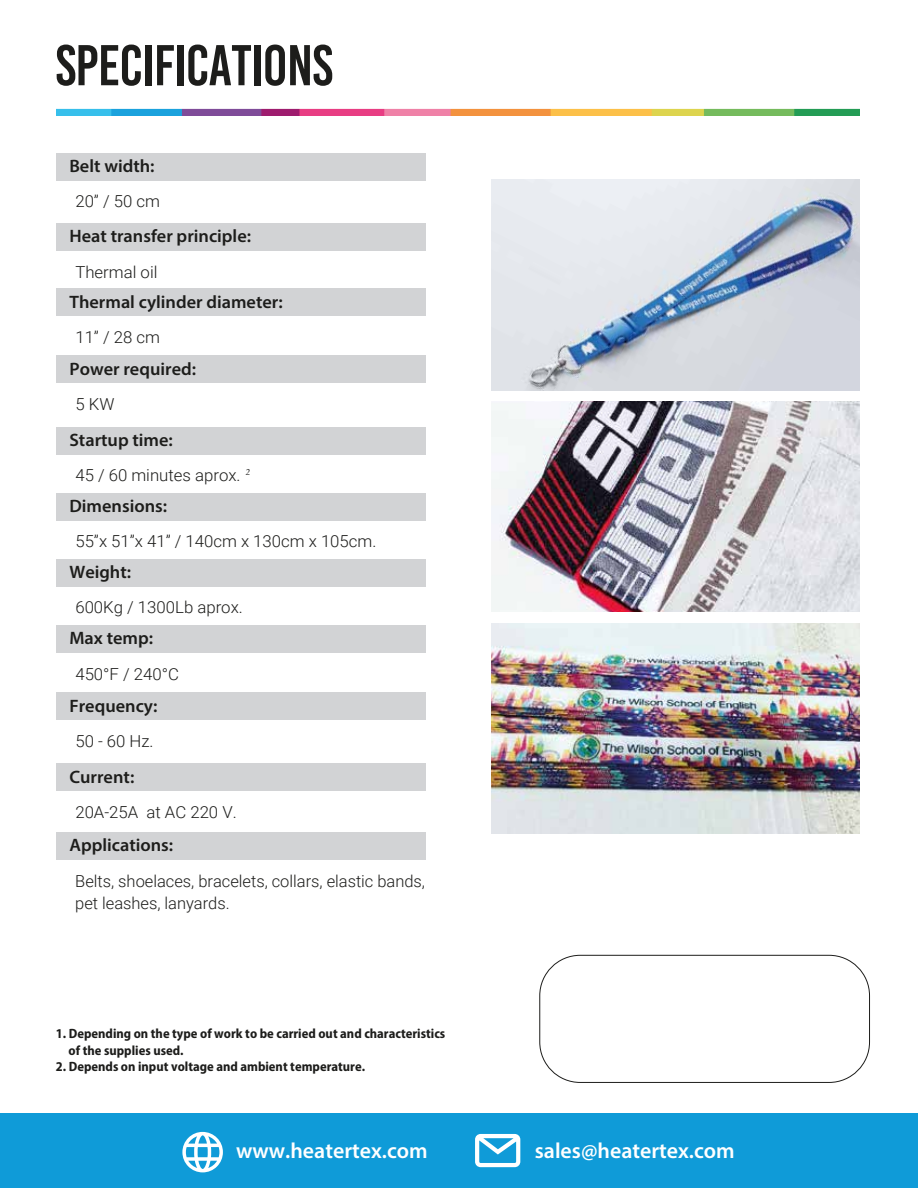
<style>
.page{position:relative;width:918px;height:1188px;background:#fff}
.page>*{position:absolute;margin:0;border:0;box-sizing:border-box;transform-origin:0 0}
.t1{font:57.3px "Bebas Kai";letter-spacing:-.015em;color:#1d1d1b}
.t2{font:600 21.9px "Myriad Pro";color:#fff}
.t3{font:600 18px "Myriad Pro";color:#1d1d1b}
.t4{font:300 16.5px/22.5px "Roboto";color:#1d1d1b}
.t5{font:700 semi-condensed 13.5px/16.5px "Myriad Pro";color:#1d1d1b}
.t6{font:italic 9px "Palatino Linotype";color:#1d1d1b}
</style>
<div class="page">
<img style="left:56px;top:109px;width:804px;height:7px">
<div style="left:56px;top:153px;width:369px;height:28px;background:#d2d3d5"></div>
<div style="left:56px;top:223px;width:369px;height:28px;background:#d2d3d5"></div>
<div style="left:56px;top:288px;width:369px;height:28px;background:#d2d3d5"></div>
<div style="left:56px;top:355px;width:369px;height:28px;background:#d2d3d5"></div>
<div style="left:56px;top:427px;width:369px;height:28px;background:#d2d3d5"></div>
<div style="left:56px;top:493px;width:369px;height:28px;background:#d2d3d5"></div>
<div style="left:56px;top:559px;width:369px;height:28px;background:#d2d3d5"></div>
<div style="left:56px;top:625px;width:369px;height:28px;background:#d2d3d5"></div>
<div style="left:56px;top:693px;width:369px;height:27px;background:#d2d3d5"></div>
<div style="left:56px;top:763px;width:369px;height:28px;background:#d2d3d5"></div>
<img style="left:491px;top:180px;width:369px;height:210px">
<img style="left:491px;top:401px;width:369px;height:211px">
<img style="left:491px;top:623px;width:369px;height:211px">
<div style="left:0;top:1113px;width:918px;height:75px;background:#0f9bd8"></div>
<svg style="left:475px;top:1134px;width:45px;height:33px"></svg>
<svg style="left:182px;top:1132px;width:41px;height:40px"></svg>
<div style="left:539px;top:955px;width:331px;height:128px;border:1px solid #1d1d1b;border-radius:40px"></div>
<div style="left:56px;top:832px;width:369px;height:28px;background:#d2d3d5"></div>
<h1 class="t1" style="left:56px;top:35px;width:279px">SPECIFICATIONS</h1>
<p class="t3" style="left:69px;top:155px;width:87px">Belt width:</p>
<p class="t4" style="left:75px;top:190px;width:86px">20” / 50 cm</p>
<p class="t3" style="left:69px;top:225px;width:183px">Heat transfer principle:</p>
<p class="t4" style="left:75px;top:260px;width:84px">Thermal oil</p>
<p class="t3" style="left:69px;top:290px;width:215px">Thermal cylinder diameter:</p>
<p class="t4" style="left:75px;top:325px;width:86px">11” / 28 cm</p>
<p class="t3" style="left:69px;top:357px;width:128px">Power required:</p>
<p class="t4" style="left:75px;top:392px;width:41px">5 KW</p>
<p class="t3" style="left:69px;top:428px;width:105px">Startup time:</p>
<p class="t4" style="left:75px;top:427px;width:11px">2</p>
<p class="t4" style="left:75px;top:463px;width:167px">45 / 60 minutes aprox.</p>
<p class="t3" style="left:69px;top:495px;width:99px">Dimensions:</p>
<p class="t4" style="left:75px;top:530px;width:303px">55”x 51”x 41” / 140cm x 130cm x 105cm.</p>
<p class="t3" style="left:69px;top:561px;width:63px">Weight:</p>
<p class="t4" style="left:75px;top:596px;width:169px">600Kg / 1300Lb aprox.</p>
<p class="t6" style="left:246px;top:466px;width:6px">2</p>
<p class="t3" style="left:69px;top:627px;width:85px">Max temp:</p>
<p class="t4" style="left:75px;top:662px;width:105px">450°F / 240°C</p>
<p class="t3" style="left:69px;top:694px;width:89px">Frequency:</p>
<p class="t4" style="left:75px;top:729px;width:80px">50 - 60 Hz.</p>
<p class="t3" style="left:69px;top:765px;width:66px">Current:</p>
<p class="t4" style="left:75px;top:800px;width:163px">20A-25A at AC 220 V.</p>
<p class="t3" style="left:69px;top:834px;width:105px">Applications:</p>
<p class="t4" style="left:75px;top:869px;width:351px">Belts, shoelaces, bracelets, collars, elastic bands, pet leashes, lanyards.</p>
<p class="t5" style="left:69px;top:1025px;width:378px;text-indent:-13px">1. Depending on the type of work to be carried out and characteristics of the supplies used.</p>
<p class="t5" style="left:56px;top:1058px;width:311px">2. Depends on input voltage and ambient temperature.</p>
<h2 class="t2" style="left:236px;top:1137px;width:193px">www.heatertex.com</h2>
<h2 class="t2" style="left:535px;top:1137px;width:202px">sales@heatertex.com</h2>
</div>
